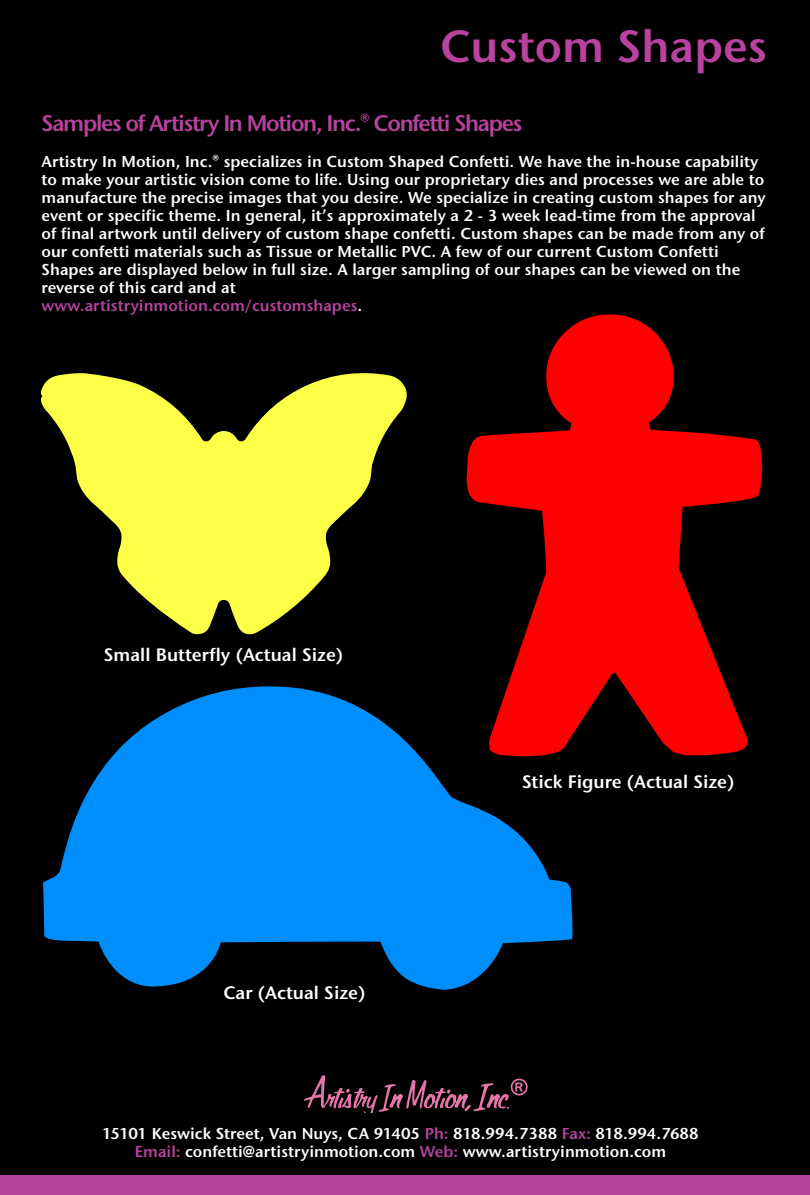
<style>
.page{position:relative;width:810px;height:1195px;background:#000}
.page>*{position:absolute;margin:0;border:0;box-sizing:border-box;transform-origin:0 0}
.t1{font:45px "Stone Sans ITCTT Semi";color:#b8439e}
.t2{font:22.5px "Stone Sans ITCTT Semi";letter-spacing:-.06em;color:#b8439e}
.t3{font:18px "Stone Sans ITCTT Semi";color:#fff}
.t4{font:15.75px/18px "Stone Sans ITCTT Semi";color:#fff}
.s1{color:#b8439e}
</style>
<div class="page">
<svg style="left:42px;top:373px;width:365px;height:262px;fill:#feff47"></svg>
<svg style="left:43px;top:686px;width:530px;height:304px;fill:#008efb"></svg>
<svg style="left:466px;top:314px;width:296px;height:443px;fill:#f00"></svg>
<div style="left:0;top:1174px;width:810px;height:21px;background:#b8439e"></div>
<svg style="left:304px;top:1075px;width:224px;height:38px"></svg>
<h1 class="t1" style="left:440px;top:18px;width:329px">Custom Shapes</h1>
<h2 class="t2" style="left:42px;top:109px;width:482px">Samples of Artistry In Motion, Inc.® Confetti Shapes</h2>
<p class="t4" style="left:42px;top:152px;width:726px">Artistry In Motion, Inc.® specializes in Custom Shaped Confetti. We have the in-house capability to make your artistic vision come to life. Using our proprietary dies and processes we are able to manufacture the precise images that you desire. We specialize in creating custom shapes for any event or specific theme. In general, it’s approximately a 2 - 3 week lead-time from the approval of final artwork until delivery of custom shape confetti. Custom shapes can be made from any of our confetti materials such as Tissue or Metallic PVC. A few of our current Custom Confetti Shapes are displayed below in full size. A larger sampling of our shapes can be viewed on the reverse of this card and at<br><span class="s1">www.artistryinmotion.com/customshapes</span>.</p>
<p class="t3" style="left:104px;top:643px;width:241px">Small Butterfly (Actual Size)</p>
<p class="t3" style="left:223px;top:981px;width:144px">Car (Actual Size)</p>
<p class="t3" style="left:522px;top:771px;width:214px">Stick Figure (Actual Size)</p>
<p class="t4" style="left:102px;top:1124px;width:598px;text-align:center">15101 Keswick Street, Van Nuys, CA 91405 <span class="s1">Ph:</span> 818.994.7388 <span class="s1">Fax:</span> 818.994.7688<br><span class="s1">Email:</span> confetti@artistryinmotion.com <span class="s1">Web:</span> www.artistryinmotion.com</p>
</div>
